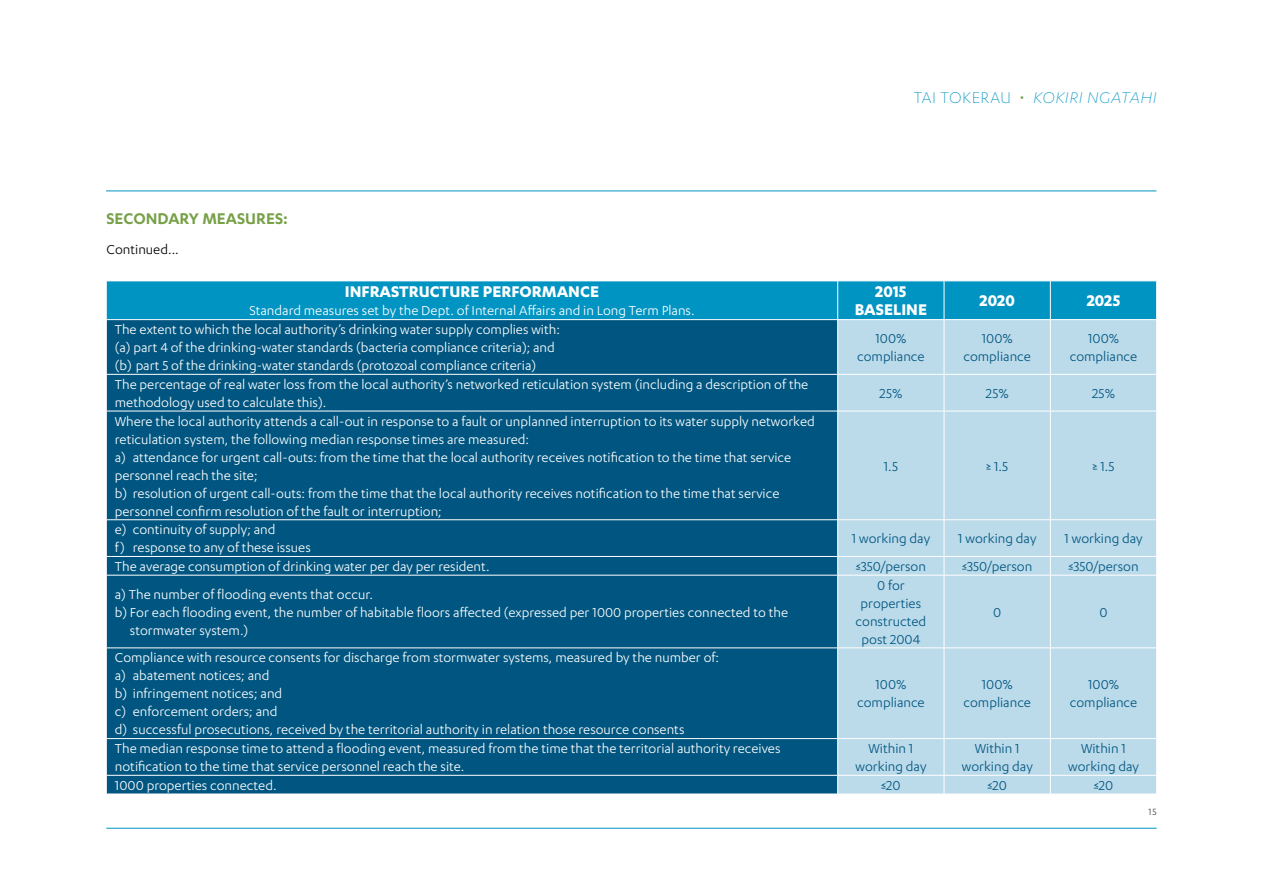
<style>
.page{position:relative;width:1263px;height:893px;background:#fff}
.page>*{position:absolute;margin:0;border:0;box-sizing:border-box;transform-origin:0 0}
.t1{font:700 18px/18px "Karbon";color:#fff;text-align:center}
.t2{font:italic 300 18px "Karbon";letter-spacing:.03em;color:#0094c2}
.t3{font:600 18px "Karbon";color:#77a048}
.t4{font:15px/18px "Karbon";color:#fff}
.t5{font:15px/18px "Karbon";color:#005680;text-align:center}
.t6{font:15px "Karbon";color:#000}
.t7{font:10.5px "Karbon";color:#414042}
.s1{font-style:normal}
.s2{font-style:normal;color:#77a048}
</style>
<div class="page">
<hr style="left:106px;top:828px;width:1051px;height:1px;background:#0094c2">
<div style="left:106px;top:281px;width:732px;height:39px;background:#0094c2"></div>
<div style="left:838px;top:282px;width:318px;height:37px;background:#0094c2"></div>
<div style="left:107px;top:320px;width:730px;height:474px;background:#005680"></div>
<div style="left:838px;top:320px;width:318px;height:474px;background:#bbdaea"></div>
<hr style="left:106px;top:281px;width:732px;height:1px;background:#fff">
<hr style="left:106px;top:281px;width:1px;height:38px;background:#fff">
<hr style="left:837px;top:281px;width:1px;height:38px;background:#fff">
<hr style="left:944px;top:281px;width:1px;height:38px;background:#fff">
<hr style="left:1050px;top:281px;width:1px;height:38px;background:#fff">
<hr style="left:106px;top:319px;width:732px;height:1px;background:#fff">
<hr style="left:944px;top:320px;width:1px;height:54px;background:#fff">
<hr style="left:1050px;top:320px;width:1px;height:54px;background:#fff">
<hr style="left:106px;top:374px;width:732px;height:1px;background:#fff">
<hr style="left:838px;top:374px;width:106px;height:1px;background:#fff">
<hr style="left:944px;top:374px;width:106px;height:1px;background:#fff">
<hr style="left:944px;top:375px;width:1px;height:36px;background:#fff">
<hr style="left:1050px;top:374px;width:107px;height:1px;background:#fff">
<hr style="left:1050px;top:375px;width:1px;height:36px;background:#fff">
<hr style="left:106px;top:411px;width:732px;height:1px;background:#fff">
<hr style="left:838px;top:411px;width:106px;height:1px;background:#fff">
<hr style="left:944px;top:411px;width:106px;height:1px;background:#fff">
<hr style="left:944px;top:411px;width:1px;height:108px;background:#fff">
<hr style="left:1050px;top:411px;width:107px;height:1px;background:#fff">
<hr style="left:1050px;top:411px;width:1px;height:108px;background:#fff">
<hr style="left:106px;top:519px;width:732px;height:1px;background:#fff">
<hr style="left:838px;top:519px;width:106px;height:1px;background:#fff">
<hr style="left:944px;top:519px;width:106px;height:1px;background:#fff">
<hr style="left:944px;top:520px;width:1px;height:36px;background:#fff">
<hr style="left:1050px;top:519px;width:107px;height:1px;background:#fff">
<hr style="left:1050px;top:520px;width:1px;height:36px;background:#fff">
<hr style="left:106px;top:556px;width:732px;height:1px;background:#fff">
<svg style="left:106px;top:557px;width:1px;height:18px"></svg>
<hr style="left:838px;top:556px;width:106px;height:1px;background:#fff">
<svg style="left:837px;top:557px;width:1px;height:18px"></svg>
<hr style="left:944px;top:556px;width:106px;height:1px;background:#fff">
<svg style="left:944px;top:557px;width:1px;height:18px"></svg>
<hr style="left:1050px;top:556px;width:107px;height:1px;background:#fff">
<svg style="left:1050px;top:557px;width:1px;height:18px"></svg>
<hr style="left:106px;top:575px;width:732px;height:1px;background:#fff">
<hr style="left:838px;top:575px;width:106px;height:1px;background:#fff">
<hr style="left:944px;top:575px;width:106px;height:1px;background:#fff">
<hr style="left:944px;top:575px;width:1px;height:73px;background:#fff">
<hr style="left:1050px;top:575px;width:107px;height:1px;background:#fff">
<hr style="left:1050px;top:575px;width:1px;height:73px;background:#fff">
<hr style="left:106px;top:648px;width:732px;height:1px;background:#fff">
<hr style="left:838px;top:648px;width:106px;height:1px;background:#fff">
<hr style="left:944px;top:648px;width:106px;height:1px;background:#fff">
<hr style="left:944px;top:648px;width:1px;height:90px;background:#fff">
<hr style="left:1050px;top:648px;width:107px;height:1px;background:#fff">
<hr style="left:1050px;top:648px;width:1px;height:90px;background:#fff">
<hr style="left:106px;top:738px;width:732px;height:1px;background:#fff">
<hr style="left:838px;top:738px;width:106px;height:1px;background:#fff">
<hr style="left:944px;top:738px;width:106px;height:1px;background:#fff">
<hr style="left:944px;top:739px;width:1px;height:36px;background:#fff">
<hr style="left:1050px;top:738px;width:107px;height:1px;background:#fff">
<hr style="left:1050px;top:739px;width:1px;height:36px;background:#fff">
<hr style="left:106px;top:775px;width:732px;height:1px;background:#fff">
<svg style="left:106px;top:775px;width:1px;height:19px"></svg>
<hr style="left:838px;top:775px;width:106px;height:1px;background:#fff">
<svg style="left:837px;top:775px;width:1px;height:19px"></svg>
<hr style="left:944px;top:775px;width:106px;height:1px;background:#fff">
<svg style="left:944px;top:775px;width:1px;height:19px"></svg>
<hr style="left:1050px;top:775px;width:107px;height:1px;background:#fff">
<svg style="left:1050px;top:775px;width:1px;height:19px"></svg>
<hr style="left:106px;top:191px;width:1050px;height:1px;background:#0094c2">
<p class="t3" style="left:107px;top:208px;width:40px">SECONDAR</p>
<p class="t3" style="left:189px;top:208px;width:101px">Y MEASURES:</p>
<p class="t6" style="left:107px;top:241px;width:74px">Continued...</p>
<p class="t1" style="left:345px;top:282px;width:256px">INFRASTRUCTURE PERFORMANCE</p>
<p class="t4" style="left:249px;top:301px;width:447px">Standard measures set by the Dept. of Internal Affairs and in Long Term Plans.</p>
<p class="t2" style="left:914px;top:87px;width:244px"><span class="s1">TAI TOKERAU</span> <span class="s2">•</span> KOKIRI NGATAHI</p>
<p class="t1" style="left:855px;top:282px;width:74px">2015<br>BASELINE</p>
<p class="t1" style="left:979px;top:291px;width:37px">2020</p>
<p class="t1" style="left:1087px;top:291px;width:35px">2025</p>
<p class="t4" style="left:115px;top:320px;width:447px">The extent to which the local authority’s drinking water supply complies with: (a) part 4 of the drinking-water standards (bacteria compliance criteria); and (b) part 5 of the drinking-water standards (protozoal compliance criteria)</p>
<p class="t5" style="left:857px;top:329px;width:69px">100% compliance</p>
<p class="t5" style="left:963px;top:329px;width:69px">100% compliance</p>
<p class="t5" style="left:1070px;top:329px;width:69px">100% compliance</p>
<p class="t4" style="left:115px;top:375px;width:695px">The percentage of real water loss from the local authority’s networked reticulation system (including a description of the methodology used to calculate this).</p>
<p class="t5" style="left:879px;top:384px;width:24px">25%</p>
<p class="t5" style="left:986px;top:384px;width:24px">25%</p>
<p class="t5" style="left:1092px;top:384px;width:24px">25%</p>
<p class="t4" style="left:115px;top:411px;width:701px">Where the local authority attends a call-out in response to a fault or unplanned interruption to its water supply networked reticulation system, the following median response times are measured:<br>a) attendance for urgent call-outs: from the time that the local authority receives notification to the time that service personnel reach the site;<br>b) resolution of urgent call-outs: from the time that the local authority receives notification to the time that service personnel confirm resolution of the fault or interruption;</p>
<p class="t5" style="left:884px;top:456px;width:16px">1.5</p>
<p class="t5" style="left:986px;top:456px;width:23px">≥ 1.5</p>
<p class="t5" style="left:1092px;top:456px;width:23px">≥ 1.5</p>
<p class="t4" style="left:115px;top:520px;width:198px">e) continuity of supply; and<br>f) response to any of these issues</p>
<p class="t5" style="left:852px;top:529px;width:80px">1 working day</p>
<p class="t5" style="left:958px;top:529px;width:80px">1 working day</p>
<p class="t5" style="left:1064px;top:529px;width:80px">1 working day</p>
<p class="t4" style="left:115px;top:557px;width:376px">The average consumption of drinking water per day per resident.</p>
<p class="t5" style="left:856px;top:557px;width:72px">≤350/person</p>
<p class="t5" style="left:962px;top:557px;width:72px">≤350/person</p>
<p class="t5" style="left:1068px;top:557px;width:72px">≤350/person</p>
<p class="t4" style="left:115px;top:585px;width:260px">a) The number of flooding events that occur.</p>
<p class="t4" style="left:115px;top:603px;width:675px">b) For each flooding event, the number of habitable floors affected (expressed per 1000 properties connected to the</p>
<p class="t4" style="left:130px;top:621px;width:120px">stormwater system.)</p>
<p class="t5" style="left:856px;top:576px;width:72px">0 for properties constructed post 2004</p>
<p class="t5" style="left:993px;top:603px;width:10px">0</p>
<p class="t5" style="left:1099px;top:603px;width:10px">0</p>
<p class="t4" style="left:115px;top:648px;width:606px">Compliance with resource consents for discharge from stormwater systems, measured by the number of: a) abatement notices; and<br>b) infringement notices; and<br>c) enforcement orders; and<br>d) successful prosecutions, received by the territorial authority in relation those resource consents</p>
<p class="t5" style="left:857px;top:675px;width:69px">100% compliance</p>
<p class="t5" style="left:963px;top:675px;width:69px">100% compliance</p>
<p class="t5" style="left:1070px;top:675px;width:69px">100% compliance</p>
<p class="t4" style="left:115px;top:739px;width:667px">The median response time to attend a flooding event, measured from the time that the territorial authority receives notification to the time that service personnel reach the site.</p>
<p class="t5" style="left:855px;top:739px;width:72px">Within 1 working day</p>
<p class="t5" style="left:962px;top:739px;width:72px">Within 1 working day</p>
<p class="t5" style="left:1068px;top:739px;width:72px">Within 1 working day</p>
<p class="t4" style="left:115px;top:776px;width:163px">1000 properties connected.</p>
<p class="t5" style="left:881px;top:776px;width:21px">≤20</p>
<p class="t5" style="left:987px;top:776px;width:21px">≤20</p>
<p class="t5" style="left:1094px;top:776px;width:21px">≤20</p>
<p class="t7" style="left:1148px;top:806px;width:10px">15</p>
</div>
